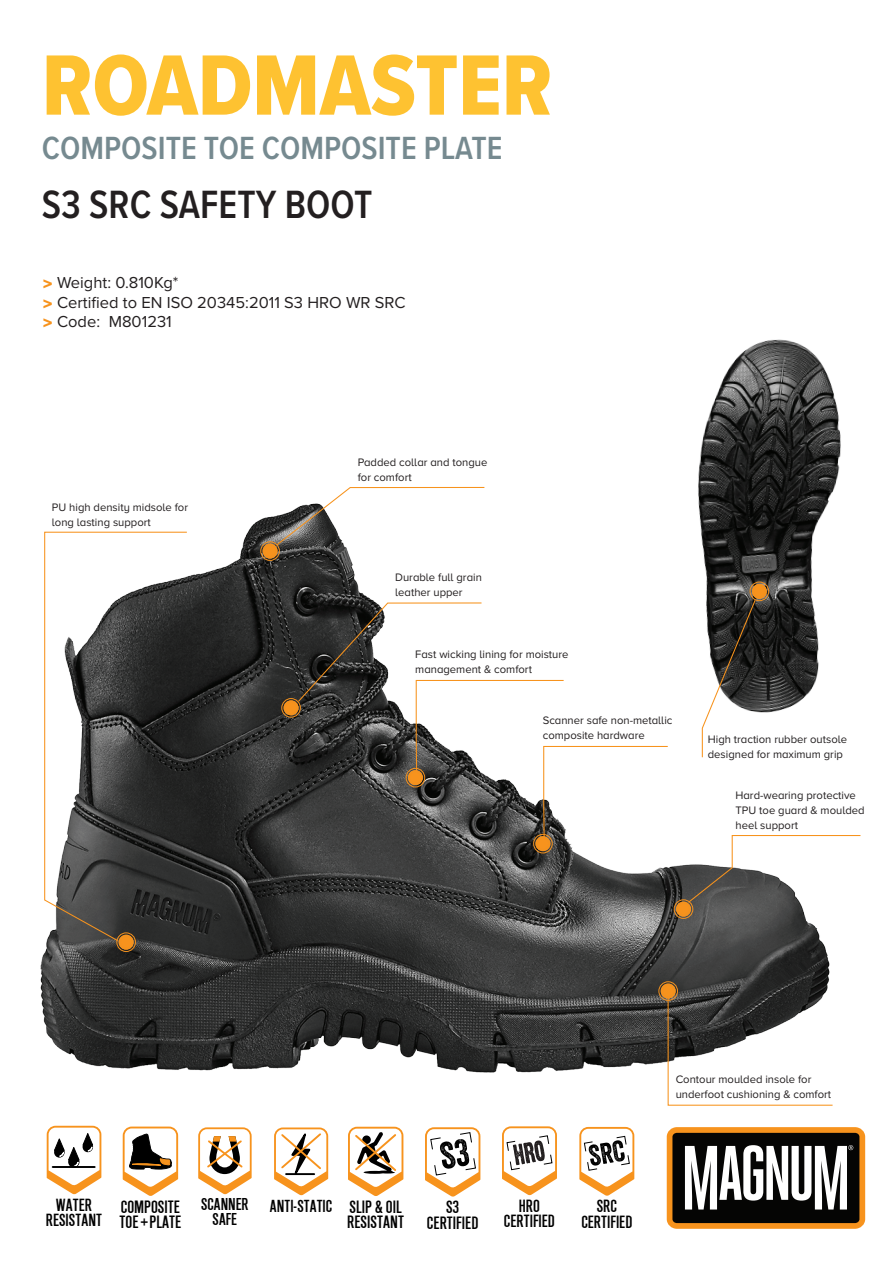
<style>
.page{position:relative;width:893px;height:1263px;background:#fff}
.page>*{position:absolute;margin:0;border:0;box-sizing:border-box;transform-origin:0 0}
.t1{font:88.65px "Proxima Nova A Cond Extrabld";color:#fec231}
.t2{font:600 40.95px "Proxima Nova A Cond";color:#231f20}
.t3{font:600 33.3px "Proxima Nova A Cond";color:#768a90}
.t4{font:16.5px/19.5px "Proxima Nova A";color:#231f20}
.t5{font:15.6px/15.6px "Simple Type Regular SWFTE";letter-spacing:-.01em;color:#000}
.t6{font:15.45px/15.5px "Simple Type Regular SWFTE";letter-spacing:-.01em;color:#000;text-align:center}
.t7{font:15.3px "Simple Type Regular SWFTE";letter-spacing:-.01em;color:#000}
.t8{font:15px/15px "Simple Type Regular SWFTE";letter-spacing:-.01em;color:#000;text-align:center}
.t9{font:11.25px/15px "Proxima Nova A";color:#231f20}
.s1{font-family:"Helvetica Neue";font-weight:900;font-stretch:condensed;color:#f7931d}
</style>
<div class="page">
<svg style="left:425px;top:1127px;width:55px;height:69px"></svg>
<svg style="left:198px;top:1127px;width:54px;height:67px"></svg>
<img style="left:40px;top:516px;width:790px;height:557px">
<img style="left:663px;top:339px;width:178px;height:379px">
<svg style="left:701px;top:599px;width:56px;height:159px"></svg>
<svg style="left:687px;top:834px;width:174px;height:70px"></svg>
<div style="left:284px;top:700px;width:14px;height:15px;background:#f7931d;border-radius:50%"></div>
<div style="left:281px;top:698px;width:20px;height:19px;border:1px solid #f4921e;border-radius:50%"></div>
<div style="left:284px;top:700px;width:14px;height:15px;border:2px solid #f4921e;border-radius:50%"></div>
<div style="left:676px;top:902px;width:15px;height:14px;background:#f7931d;border-radius:50%"></div>
<div style="left:674px;top:899px;width:19px;height:20px;border:1px solid #f4921e;border-radius:50%"></div>
<div style="left:676px;top:902px;width:15px;height:14px;border:2px solid #f4921e;border-radius:50%"></div>
<div style="left:752px;top:584px;width:15px;height:15px;background:#f7931d;border-radius:50%"></div>
<div style="left:750px;top:582px;width:19px;height:19px;border:1px solid #f4921e;border-radius:50%"></div>
<div style="left:752px;top:584px;width:15px;height:15px;border:2px solid #f4921e;border-radius:50%"></div>
<svg style="left:667px;top:1127px;width:198px;height:102px"></svg>
<svg style="left:47px;top:1125px;width:55px;height:69px"></svg>
<svg style="left:44px;top:531px;width:144px;height:411px"></svg>
<div style="left:119px;top:935px;width:15px;height:15px;background:#f7931d;border-radius:50%"></div>
<div style="left:116px;top:932px;width:20px;height:20px;border:1px solid #f4921e;border-radius:50%"></div>
<div style="left:119px;top:935px;width:15px;height:15px;border:2px solid #f4921e;border-radius:50%"></div>
<svg style="left:348px;top:1127px;width:55px;height:69px"></svg>
<svg style="left:275px;top:486px;width:210px;height:61px"></svg>
<div style="left:263px;top:544px;width:14px;height:14px;background:#f7931d;border-radius:50%"></div>
<div style="left:260px;top:541px;width:20px;height:20px;border:1px solid #f4921e;border-radius:50%"></div>
<div style="left:263px;top:544px;width:14px;height:14px;border:2px solid #f4921e;border-radius:50%"></div>
<svg style="left:667px;top:990px;width:166px;height:116px"></svg>
<div style="left:661px;top:984px;width:15px;height:14px;background:#f7931d;border-radius:50%"></div>
<div style="left:658px;top:981px;width:20px;height:20px;border:1px solid #f4921e;border-radius:50%"></div>
<div style="left:661px;top:984px;width:15px;height:14px;border:2px solid #f4921e;border-radius:50%"></div>
<div style="left:535px;top:836px;width:15px;height:15px;background:#f7931d;border-radius:50%"></div>
<div style="left:533px;top:834px;width:20px;height:19px;border:1px solid #f4921e;border-radius:50%"></div>
<div style="left:535px;top:836px;width:15px;height:15px;border:2px solid #f4921e;border-radius:50%"></div>
<svg style="left:123px;top:1126px;width:55px;height:70px"></svg>
<svg style="left:274px;top:1127px;width:54px;height:68px"></svg>
<svg style="left:579px;top:1127px;width:55px;height:69px"></svg>
<svg style="left:502px;top:1126px;width:55px;height:69px"></svg>
<svg style="left:297px;top:602px;width:372px;height:237px"></svg>
<div style="left:408px;top:770px;width:15px;height:15px;background:#f7931d;border-radius:50%"></div>
<div style="left:406px;top:768px;width:19px;height:19px;border:1px solid #f4921e;border-radius:50%"></div>
<div style="left:408px;top:770px;width:15px;height:15px;border:2px solid #f4921e;border-radius:50%"></div>
<h1 class="t1" style="left:42px;top:32px;width:512px">ROADMASTER</h1>
<h3 class="t3" style="left:42px;top:128px;width:462px">COMPOSITE TOE COMPOSITE PLATE</h3>
<h2 class="t2" style="left:42px;top:180px;width:332px">S3 SRC SAFETY BOOT</h2>
<h3 class="t4" style="left:43px;top:273px;width:364px"><span class="s1">&gt;</span> Weight: 0.810Kg*<br><span class="s1">&gt;</span> Certified to EN ISO 20345:2011 S3 HRO WR SRC <span class="s1">&gt;</span> Code: M801231</h3>
<p class="t9" style="left:52px;top:499px;width:138px">PU high density midsole for long lasting support</p>
<p class="t9" style="left:358px;top:454px;width:131px">Padded collar and tongue for comfort</p>
<p class="t9" style="left:395px;top:570px;width:88px">Durable full grain leather upper</p>
<p class="t9" style="left:415px;top:647px;width:155px">Fast wicking lining for moisture management &amp; comfort</p>
<p class="t9" style="left:543px;top:713px;width:131px">Scanner safe non-metallic composite hardware</p>
<p class="t9" style="left:708px;top:732px;width:141px">High traction rubber outsole designed for maximum grip</p>
<p class="t9" style="left:735px;top:788px;width:131px">Hard-wearing protective<br>TPU toe guard &amp; moulded heel support</p>
<p class="t9" style="left:676px;top:1072px;width:157px">Contour moulded insole for underfoot cushioning &amp; comfort</p>
<h3 class="t6" style="left:46px;top:1197px;width:58px">WATER<br>RESISTANT</h3>
<h3 class="t8" style="left:201px;top:1197px;width:49px">SCANNER<br>SAFE</h3>
<h3 class="t6" style="left:504px;top:1198px;width:53px">HRO<br>CERTIFIED</h3>
<h3 class="t5" style="left:119px;top:1199px;width:64px">COMPOSITE<br>TOE+PLATE</h3>
<h3 class="t7" style="left:270px;top:1196px;width:64px">ANTI-STATIC</h3>
<h3 class="t6" style="left:581px;top:1199px;width:53px">SRC<br>CERTIFIED</h3>
<h3 class="t5" style="left:347px;top:1199px;width:59px">SLIP &amp; OIL<br>RESISTANT</h3>
<h3 class="t5" style="left:427px;top:1199px;width:53px;text-align:center">S3<br>CERTIFIED</h3>
</div>
